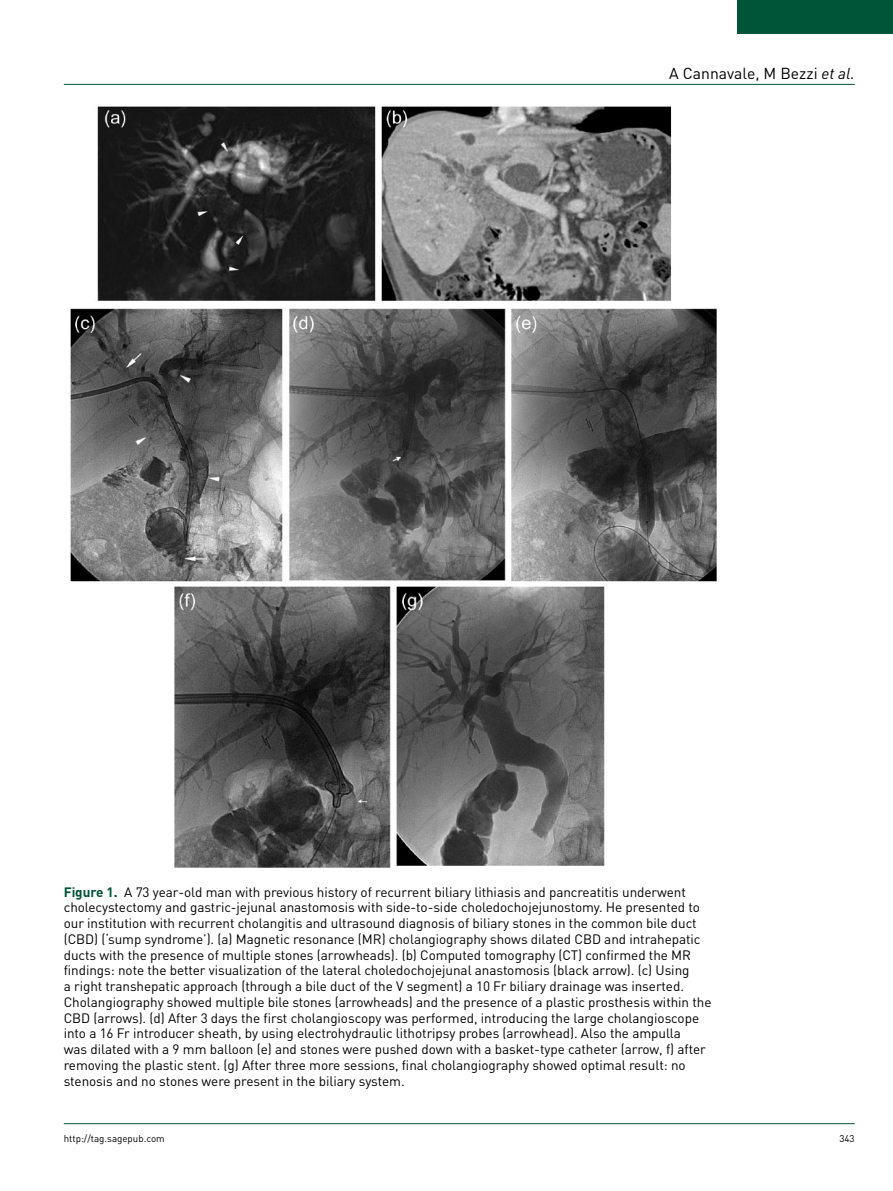
<style>
.page{position:relative;width:893px;height:1191px;background:#fff}
.page>*{position:absolute;margin:0;border:0;box-sizing:border-box;transform-origin:0 0}
.t1{font:15.75px "DIN";color:#000}
.t2{font:13.5px/15.8px "DIN";letter-spacing:-.005em;color:#000}
.t3{font:9.75px "DIN";color:#000}
.s1{font-style:italic}
.s2{font-weight:700;color:#005437}
</style>
<div class="page">
<hr style="left:64px;top:84px;width:791px;height:1px;background:#005437">
<hr style="left:64px;top:1123px;width:791px;height:1px;background:#005437">
<div style="left:738px;top:0;width:155px;height:34px;background:#005437"></div>
<img style="left:70px;top:106px;width:647px;height:762px">
<p class="t1" style="left:669px;top:63px;width:187px">A Cannavale, M Bezzi <span class="s1">et al.</span></p>
<p class="t2" style="left:64px;top:883px;width:649px"><span class="s2">Figure 1.</span> A 73 year-old man with previous history of recurrent biliary lithiasis and pancreatitis underwent cholecystectomy and gastric-jejunal anastomosis with side-to-side choledochojejunostomy. He presented to our institution with recurrent cholangitis and ultrasound diagnosis of biliary stones in the common bile duct (CBD) (‘sump syndrome’). (a) Magnetic resonance (MR) cholangiography shows dilated CBD and intrahepatic ducts with the presence of multiple stones (arrowheads). (b) Computed tomography (CT) confirmed the MR findings: note the better visualization of the lateral choledochojejunal anastomosis (black arrow). (c) Using<br>a right transhepatic approach (through a bile duct of the V segment) a 10 Fr biliary drainage was inserted.<br>Cholangiography showed multiple bile stones (arrowheads) and the presence of a plastic prosthesis within the CBD (arrows). (d) After 3 days the first cholangioscopy was performed, introducing the large cholangioscope into a 16 Fr introducer sheath, by using electrohydraulic lithotripsy probes (arrowhead). Also the ampulla<br>was dilated with a 9 mm balloon (e) and stones were pushed down with a basket-type catheter (arrow, f) after removing the plastic stent. (g) After three more sessions, final cholangiography showed optimal result: no stenosis and no stones were present in the biliary system.</p>
<p class="t3" style="left:64px;top:1132px;width:103px">http://tag.sagepub.com</p>
<p class="t3" style="left:839px;top:1132px;width:17px">343</p>
</div>
